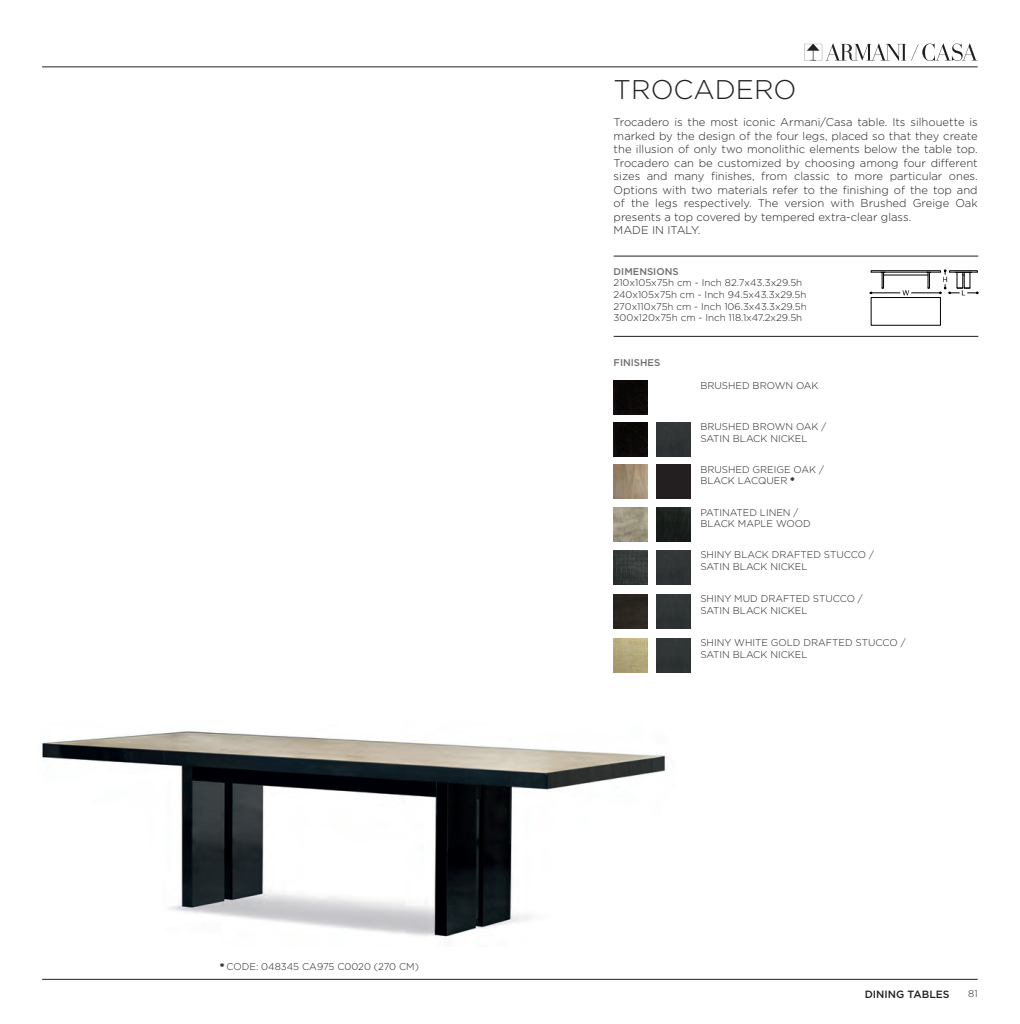
<style>
.page{position:relative;width:1020px;height:1024px;background:#fff}
.page>*{position:absolute;margin:0;border:0;box-sizing:border-box;transform-origin:0 0}
.Nome_Oggetto{font:300 27px "Gotham";color:#231f20}
.MADE_IN_ITALY{font:300 11.25px/13.5px "Gotham";color:#231f20;text-align:justify}
.t1{font:500 10.5px "Gotham";color:#231f20}
.descrizioni_finiture{font:300 9.75px "Gotham";color:#231f20}
.misure{font:300 9.75px "Gotham";color:#231f20}
.Codice_Prodotto_foto{font:300 9.75px "Gotham";color:#231f20}
.Dimensions_Available{font:500 9.75px "Gotham";color:#6c6d70}
.s1{font-weight:900}
</style>
<div class="page">
<hr style="left:42px;top:978px;width:936px;height:1px;background:#231f20">
<svg style="left:804px;top:43px;width:174px;height:18px"></svg>
<hr style="left:42px;top:66px;width:936px;height:1px;background:#231f20">
<hr style="left:614px;top:256px;width:364px;height:1px;background:#231f20">
<hr style="left:614px;top:336px;width:364px;height:1px;background:#231f20">
<div style="left:871px;top:297px;width:70px;height:28px;border:1px solid #000"></div>
<svg style="left:871px;top:270px;width:107px;height:25px"></svg>
<img style="left:614px;top:380px;width:34px;height:34px">
<img style="left:614px;top:422px;width:34px;height:34px">
<img style="left:657px;top:422px;width:34px;height:34px">
<img style="left:614px;top:465px;width:34px;height:34px">
<div style="left:657px;top:465px;width:34px;height:34px;background:#231f20"></div>
<img style="left:614px;top:508px;width:34px;height:34px">
<img style="left:657px;top:508px;width:34px;height:34px">
<div style="left:614px;top:550px;width:34px;height:34px;background:#373c3b"></div>
<img style="left:614px;top:550px;width:33px;height:34px">
<img style="left:657px;top:550px;width:34px;height:34px">
<img style="left:614px;top:594px;width:34px;height:34px">
<img style="left:657px;top:594px;width:34px;height:34px">
<svg style="left:647px;top:638px;width:1px;height:34px"></svg>
<img style="left:614px;top:638px;width:33px;height:34px">
<img style="left:657px;top:638px;width:34px;height:34px">
<img style="left:42px;top:731px;width:625px;height:206px">
<p class="Codice_Prodotto_foto" style="left:220px;top:960px;width:200px"><span class="s1">*</span> CODE: 048345 CA975 C0020 (270 CM)</p>
<p class="Nome_Oggetto" style="left:614px;top:73px;width:184px">TROCADERO</p>
<p class="MADE_IN_ITALY" style="left:614px;top:115px;width:366px">Trocadero is the most iconic Armani/Casa table. Its silhouette is marked by the design of the four legs, placed so that they create the illusion of only two monolithic elements below the table top.<br>Trocadero can be customized by choosing among four different sizes and many finishes, from classic to more particular ones.<br>Options with two materials refer to the finishing of the top and of the legs respectively. The version with Brushed Greige Oak presents a top covered by tempered extra-clear glass.</p>
<p class="MADE_IN_ITALY" style="left:614px;top:223px;width:88px">MADE IN ITALY.</p>
<p class="Dimensions_Available" style="left:614px;top:265px;width:66px">DIMENSIONS</p>
<p class="misure" style="left:614px;top:276px;width:190px">210x105x75h cm - Inch 82.7x43.3x29.5h</p>
<p class="misure" style="left:614px;top:288px;width:194px">240x105x75h cm - Inch 94.5x43.3x29.5h</p>
<p class="misure" style="left:614px;top:300px;width:195px">270x110x75h cm - Inch 106.3x43.3x29.5h</p>
<p class="misure" style="left:614px;top:312px;width:190px">300x120x75h cm - Inch 118.1x47.2x29.5h</p>
<p class="Dimensions_Available" style="left:614px;top:356px;width:48px">FINISHES</p>
<p class="descrizioni_finiture" style="left:700px;top:379px;width:120px">BRUSHED BROWN OAK</p>
<p class="descrizioni_finiture" style="left:700px;top:421px;width:128px">BRUSHED BROWN OAK /</p>
<p class="descrizioni_finiture" style="left:700px;top:432px;width:109px">SATIN BLACK NICKEL</p>
<p class="descrizioni_finiture" style="left:700px;top:463px;width:125px">BRUSHED GREIGE OAK /</p>
<p class="descrizioni_finiture" style="left:700px;top:474px;width:96px">BLACK LACQUER <span class="s1">*</span></p>
<p class="descrizioni_finiture" style="left:700px;top:506px;width:100px">PATINATED LINEN /</p>
<p class="descrizioni_finiture" style="left:700px;top:518px;width:112px">BLACK MAPLE WOOD</p>
<p class="descrizioni_finiture" style="left:700px;top:548px;width:175px">SHINY BLACK DRAFTED STUCCO /</p>
<p class="descrizioni_finiture" style="left:700px;top:560px;width:109px">SATIN BLACK NICKEL</p>
<p class="descrizioni_finiture" style="left:700px;top:592px;width:164px">SHINY MUD DRAFTED STUCCO /</p>
<p class="descrizioni_finiture" style="left:700px;top:604px;width:109px">SATIN BLACK NICKEL</p>
<p class="descrizioni_finiture" style="left:700px;top:636px;width:207px">SHINY WHITE GOLD DRAFTED STUCCO /</p>
<p class="descrizioni_finiture" style="left:700px;top:648px;width:109px">SATIN BLACK NICKEL</p>
<p class="t1" style="left:865px;top:987px;width:86px">DINING TABLES</p>
<p class="misure" style="left:968px;top:987px;width:11px">81</p>
</div>
